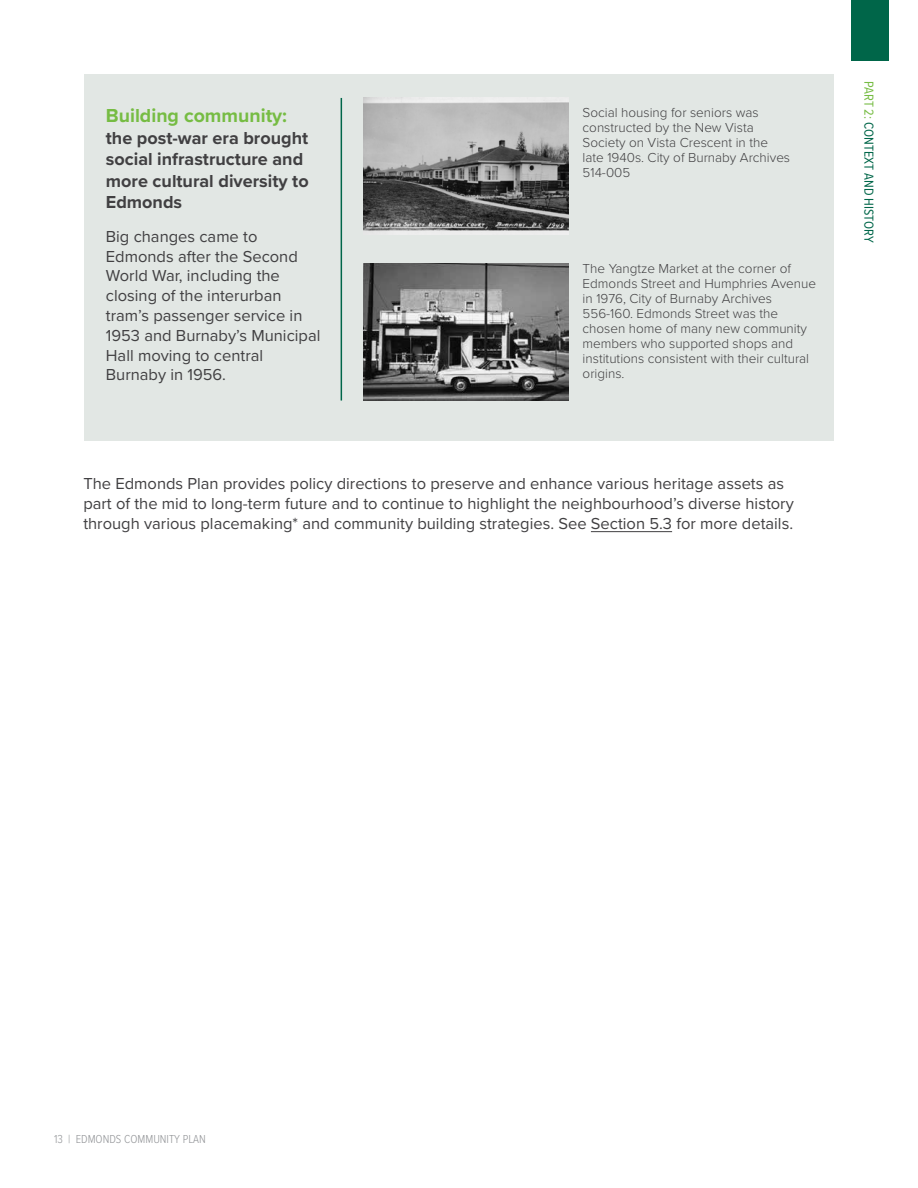
<style>
.page{position:relative;width:918px;height:1188px;background:#fff}
.page>*{position:absolute;margin:0;border:0;box-sizing:border-box;transform-origin:0 0}
.t1{font:700 19.5px "Proxima Nova";color:#76bc43}
.t2{font:700 18px/21.6px "Proxima Nova";color:#414042}
.t3{font:16.5px/19.8px "Proxima Nova";color:#414042}
.t4{font:300 13.5px/15px "Proxima Nova";color:#414042}
.t5{font:13.5px "Proxima Nova Cond";color:#006649}
.t6{font:300 12px "Proxima Nova Cond";color:#939598}
.s1{color:#76bc43}
</style>
<div class="page">
<div style="left:851px;top:0;width:37px;height:61px;background:#006649"></div>
<div style="left:84px;top:74px;width:750px;height:366px;background:#e2e7e4"></div>
<hr style="left:341px;top:98px;width:1px;height:303px;background:#006649">
<hr style="left:591px;top:531px;width:81px;height:1px;background:#414042">
<img style="left:364px;top:98px;width:205px;height:137px">
<img style="left:364px;top:263px;width:205px;height:137px">
<p class="t1" style="left:106px;top:101px;width:183px">Building community:</p>
<p class="t2" style="left:106px;top:126px;width:204px">the post-war era brought social infrastructure and more cultural diversity to<br>Edmonds</p>
<p class="t3" style="left:106px;top:226px;width:216px">Big changes came to<br>Edmonds after the Second<br>World War, including the closing of the interurban tram’s passenger service in<br>1953 and Burnaby’s Municipal<br>Hall moving to central<br>Burnaby in 1956.</p>
<p class="t4" style="left:583px;top:104px;width:209px">Social housing for seniors was constructed by the New Vista<br>Society on Vista Crescent in the late 1940s. City of Burnaby Archives<br>514-005</p>
<p class="t4" style="left:583px;top:261px;width:235px">The Yangtze Market at the corner of<br>Edmonds Street and Humphries Avenue in 1976, City of Burnaby Archives<br>556-160. Edmonds Street was the chosen home of many new community members who supported shops and institutions consistent with their cultural origins.</p>
<p class="t3" style="left:83px;top:473px;width:712px">The Edmonds Plan provides policy directions to preserve and enhance various heritage assets as part of the mid to long-term future and to continue to highlight the neighbourhood’s diverse history through various placemaking* and community building strategies. See Section 5.3 for more details.</p>
<p class="t5" style="left:879px;top:81px;width:163px;rotate:90deg"><span class="s1">PART 2:</span> CONTEXT AND HISTORY</p>
<p class="t6" style="left:54px;top:1131px;width:153px">13 | EDMONDS COMMUNITY PLAN</p>
</div>
